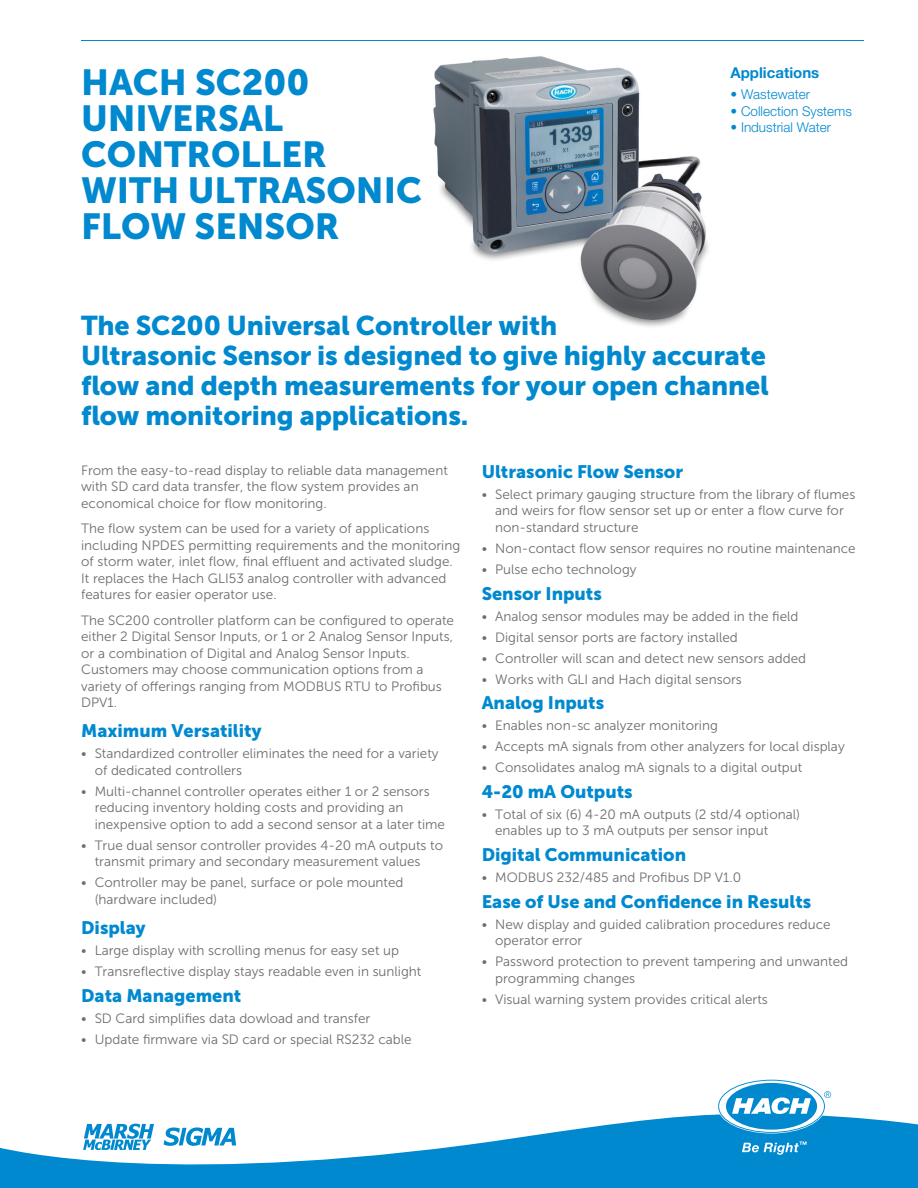
<style>
.page{position:relative;width:918px;height:1188px;background:#fff}
.page>*{position:absolute;margin:0;border:0;box-sizing:border-box;transform-origin:0 0}
.Head_1{font:36px/36px "Museo Sans 900";color:#0089cf}
.Head_2_USP{font:27px/30px "Museo Sans 900";letter-spacing:-.005em;color:#0089cf}
.Head_2{font:18px "Museo Sans 900";color:#0089cf}
.Head_3{font:700 15px "Helvetica Neue LTW1 G";color:#0089cf}
.Text_1_Gray{font:13.5px/16.5px "Museo Sans 300";color:#6c6d70}
.Text_1_Color{font:300 13.5px "Helvetica Neue LTW1 G";color:#0089cf}
</style>
<div class="page">
<img style="left:433px;top:56px;width:275px;height:271px">
<svg style="left:0;top:1114px;width:918px;height:74px;fill:#0089cf"></svg>
<svg style="left:719px;top:1081px;width:112px;height:51px"></svg>
<svg style="left:742px;top:1141px;width:65px;height:14px"></svg>
<svg style="left:164px;top:1127px;width:72px;height:19px"></svg>
<svg style="left:83px;top:1124px;width:71px;height:26px"></svg>
<hr style="left:81px;top:40px;width:783px;height:1px;background:#0089cf">
<p class="Head_1" style="left:81px;top:64px;width:230px">HACH SC200</p>
<p class="Head_1" style="left:81px;top:100px;width:247px">UNIVERSAL<br>CONTROLLER</p>
<p class="Head_1" style="left:81px;top:172px;width:342px">WITH ULTRASONIC<br>FLOW SENSOR</p>
<p class="Head_3" style="left:730px;top:64px;width:90px">Applications</p>
<p class="Text_1_Color" style="left:730px;top:86px;width:81px">• Wastewater</p>
<p class="Text_1_Color" style="left:730px;top:103px;width:123px">• Collection Systems</p>
<p class="Text_1_Color" style="left:730px;top:119px;width:102px">• Industrial Water</p>
<p class="Head_2_USP" style="left:81px;top:310px;width:689px">The SC200 Universal Controller with<br>Ultrasonic Sensor is designed to give highly accurate flow and depth measurements for your open channel flow monitoring applications.</p>
<p class="Text_1_Gray" style="left:81px;top:462px;width:368px">From the easy-to-read display to reliable data management with SD card data transfer, the flow system provides an economical choice for flow monitoring.</p>
<p class="Text_1_Gray" style="left:81px;top:520px;width:381px">The flow system can be used for a variety of applications including NPDES permitting requirements and the monitoring of storm water, inlet flow, final effluent and activated sludge.<br>It replaces the Hach GLI53 analog controller with advanced features for easier operator use.</p>
<p class="Text_1_Gray" style="left:81px;top:612px;width:374px">The SC200 controller platform can be configured to operate either 2 Digital Sensor Inputs, or 1 or 2 Analog Sensor Inputs, or a combination of Digital and Analog Sensor Inputs.<br>Customers may choose communication options from a variety of offerings ranging from MODBUS RTU to Profibus DPV1.</p>
<p class="Head_2" style="left:81px;top:721px;width:182px">Maximum Versatility</p>
<p class="Text_1_Gray" style="left:95px;top:745px;width:345px;text-indent:-14px">• Standardized controller eliminates the need for a variety of dedicated controllers</p>
<p class="Text_1_Gray" style="left:95px;top:783px;width:352px;text-indent:-14px">• Multi-channel controller operates either 1 or 2 sensors reducing inventory holding costs and providing an inexpensive option to add a second sensor at a later time</p>
<p class="Text_1_Gray" style="left:95px;top:837px;width:350px;text-indent:-14px">• True dual sensor controller provides 4-20 mA outputs to transmit primary and secondary measurement values</p>
<p class="Text_1_Gray" style="left:95px;top:875px;width:310px;text-indent:-14px">• Controller may be panel, surface or pole mounted (hardware included)</p>
<p class="Head_2" style="left:81px;top:917px;width:66px">Display</p>
<p class="Text_1_Gray" style="left:81px;top:942px;width:319px">• Large display with scrolling menus for easy set up</p>
<p class="Text_1_Gray" style="left:81px;top:963px;width:342px">• Transreflective display stays readable even in sunlight</p>
<p class="Head_2" style="left:81px;top:985px;width:162px">Data Management</p>
<p class="Text_1_Gray" style="left:81px;top:1010px;width:291px">• SD Card simplifies data dowload and transfer</p>
<p class="Text_1_Gray" style="left:81px;top:1031px;width:332px">• Update firmware via SD card or special RS232 cable</p>
<p class="Head_2" style="left:482px;top:461px;width:203px">Ultrasonic Flow Sensor</p>
<p class="Text_1_Gray" style="left:495px;top:486px;width:362px;text-indent:-14px">• Select primary gauging structure from the library of flumes and weirs for flow sensor set up or enter a flow curve for non-standard structure</p>
<p class="Text_1_Gray" style="left:482px;top:540px;width:375px">• Non-contact flow sensor requires no routine maintenance</p>
<p class="Text_1_Gray" style="left:482px;top:561px;width:156px">• Pulse echo technology</p>
<p class="Head_2" style="left:482px;top:583px;width:122px">Sensor Inputs</p>
<p class="Text_1_Gray" style="left:482px;top:608px;width:318px">• Analog sensor modules may be added in the field</p>
<p class="Text_1_Gray" style="left:482px;top:629px;width:258px">• Digital sensor ports are factory installed</p>
<p class="Text_1_Gray" style="left:482px;top:650px;width:326px">• Controller will scan and detect new sensors added</p>
<p class="Text_1_Gray" style="left:482px;top:671px;width:262px">• Works with GLI and Hach digital sensors</p>
<p class="Head_2" style="left:482px;top:693px;width:124px">Analog Inputs</p>
<p class="Text_1_Gray" style="left:482px;top:717px;width:238px">• Enables non-sc analyzer monitoring</p>
<p class="Text_1_Gray" style="left:482px;top:739px;width:365px">• Accepts mA signals from other analyzers for local display</p>
<p class="Text_1_Gray" style="left:482px;top:760px;width:322px">• Consolidates analog mA signals to a digital output</p>
<p class="Head_2" style="left:482px;top:781px;width:153px">4-20 mA Outputs</p>
<p class="Text_1_Gray" style="left:495px;top:806px;width:306px;text-indent:-14px">• Total of six (6) 4-20 mA outputs (2 std/4 optional) enables up to 3 mA outputs per sensor input</p>
<p class="Head_2" style="left:482px;top:844px;width:206px">Digital Communication</p>
<p class="Text_1_Gray" style="left:482px;top:869px;width:261px">• MODBUS 232/485 and Profibus DP V1.0</p>
<p class="Head_2" style="left:482px;top:891px;width:331px">Ease of Use and Confidence in Results</p>
<p class="Text_1_Gray" style="left:495px;top:916px;width:337px;text-indent:-14px">• New display and guided calibration procedures reduce operator error</p>
<p class="Text_1_Gray" style="left:495px;top:953px;width:354px;text-indent:-14px">• Password protection to prevent tampering and unwanted programming changes</p>
<p class="Text_1_Gray" style="left:482px;top:991px;width:288px">• Visual warning system provides critical alerts</p>
</div>
